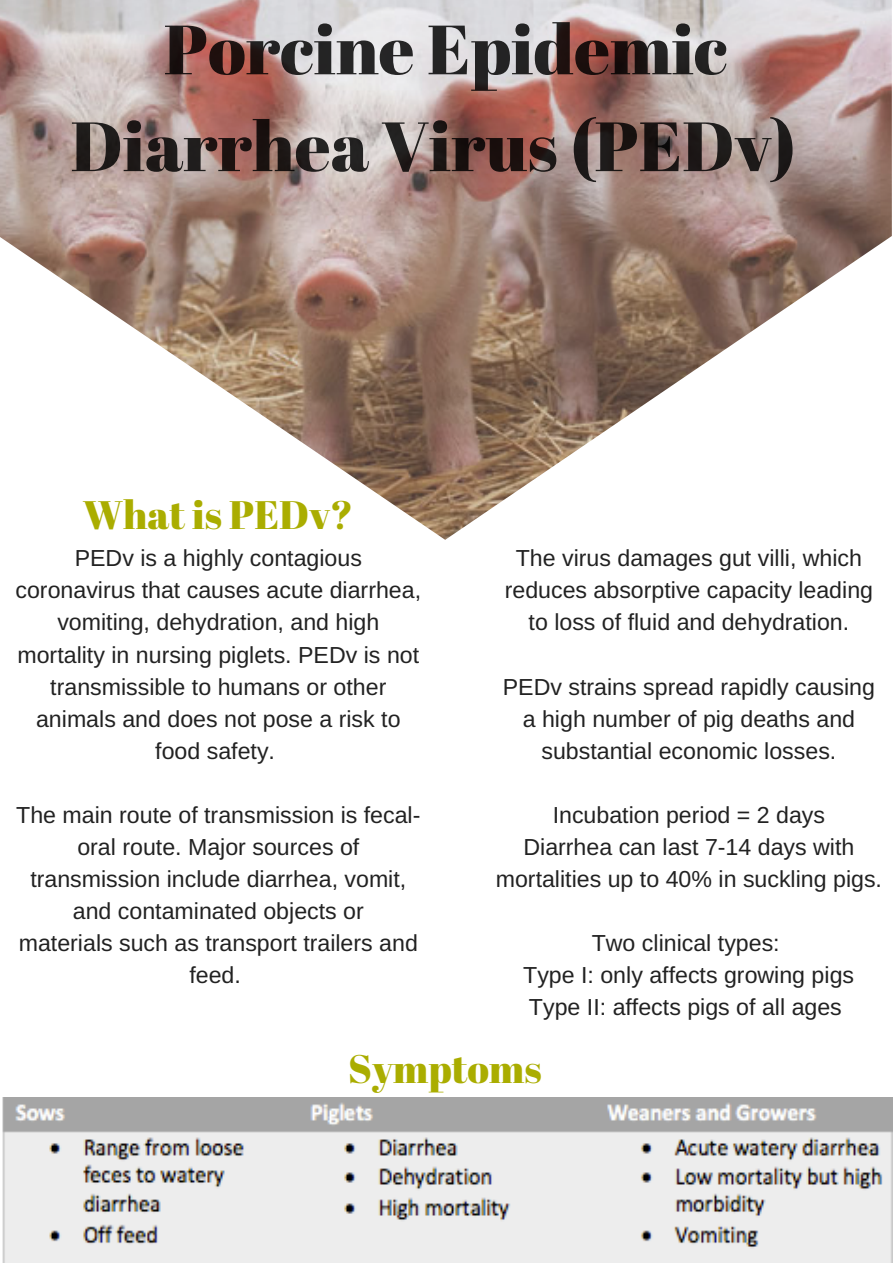
<style>
.page{position:relative;width:893px;height:1263px;background:#fff}
.page>*{position:absolute;margin:0;border:0;box-sizing:border-box;transform-origin:0 0}
.t1{font:69.53px/96.8px "Abril Fatface";color:#000;text-align:center}
.t2{font:39.75px "Abril Fatface";color:#aaad00}
.t3{font:23.17px/32.1px "Arimo";color:#222;text-align:center}
</style>
<div class="page">
<img style="left:0;top:0;width:892px;height:540px">
<img style="left:2px;top:1097px;width:890px;height:166px">
<h1 class="t1" style="left:70px;top:-1px;width:727px">Porcine Epidemic<br>Diarrhea Virus (PEDv)</h1>
<h2 class="t2" style="left:83px;top:486px;width:272px">What is PEDv?</h2>
<p class="t3" style="left:16px;top:542px;width:407px">PEDv is a highly contagious coronavirus that causes acute diarrhea, vomiting, dehydration, and high mortality in nursing piglets. PEDv is not transmissible to humans or other animals and does not pose a risk to food safety.</p>
<p class="t3" style="left:16px;top:799px;width:406px">The main route of transmission is fecal&shy;oral route. Major sources of transmission include diarrhea, vomit, and contaminated objects or<br>materials such as transport trailers and feed.</p>
<p class="t3" style="left:505px;top:542px;width:370px">The virus damages gut villi, which reduces absorptive capacity leading to loss of fluid and dehydration.</p>
<p class="t3" style="left:503px;top:670px;width:374px">PEDv strains spread rapidly causing a high number of pig deaths and substantial economic losses.</p>
<p class="t3" style="left:496px;top:799px;width:388px">Incubation period = 2 days<br>Diarrhea can last 7-14 days with mortalities up to 40% in suckling pigs.</p>
<p class="t3" style="left:523px;top:927px;width:332px;line-height:31.8px">Two clinical types:<br>Type I: only affects growing pigs<br>Type II: affects pigs of all ages</p>
<h2 class="t2" style="left:348px;top:1040px;width:195px">Symptoms</h2>
</div>
